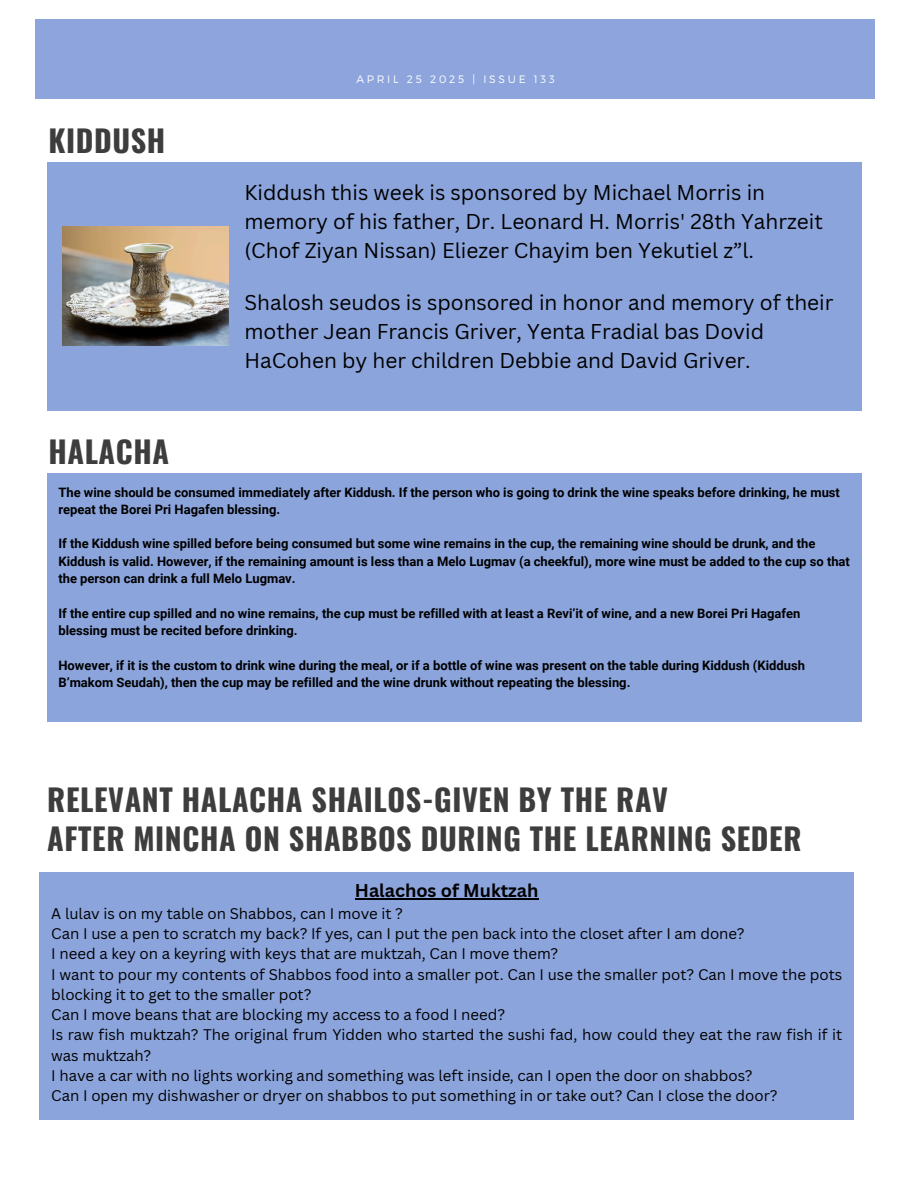
<style>
.page{position:relative;width:918px;height:1188px;background:#fff}
.page>*{position:absolute;margin:0;border:0;box-sizing:border-box;transform-origin:0 0}
.t1{font:700 30.15px/39.2px "Oswald";letter-spacing:.02em;color:#3d3d3d}
.t2{font:20.85px/29.1px "Canva Sans";color:#000}
.t3{font:700 18px "Canva Sans";color:#000}
.t4{font:15px/20.2px "Canva Sans";color:#000}
.t5{font:700 12.9px/17.2px "Roboto";color:#000}
.t6{font:300 10.8px "Montserrat";letter-spacing:.25em;color:#fff}
</style>
<div class="page">
<div style="left:35px;top:20px;width:840px;height:78px;background:#8da5dc"></div>
<div style="left:47px;top:163px;width:815px;height:247px;background:#8ba4dc"></div>
<div style="left:47px;top:474px;width:815px;height:247px;background:#8ba4dc"></div>
<img style="left:62px;top:227px;width:167px;height:119px">
<div style="left:39px;top:872px;width:815px;height:248px;background:#8ba4dc"></div>
<hr style="left:355px;top:899px;width:184px;height:1px;background:#000">
<p class="t1" style="left:48px;top:120px;width:118px">KIDDUSH</p>
<h1 class="t1" style="left:48px;top:431px;width:122px">HALACHA</h1>
<p class="t6" style="left:356px;top:72px;width:200px">APRIL 25 2025 | ISSUE 133</p>
<p class="t2" style="left:244px;top:177px;width:580px">Kiddush this week is sponsored by Michael Morris in memory of his father, Dr. Leonard H. Morris' 28th Yahrzeit (Chof Ziyan Nissan) Eliezer Chayim ben Yekutiel z”l.</p>
<h2 class="t2" style="left:244px;top:288px;width:591px">Shalosh seudos is sponsored in honor and memory of their mother Jean Francis Griver, Yenta Fradial bas Dovid<br>HaCohen by her children Debbie and David Griver.</h2>
<h2 class="t5" style="left:58px;top:484px;width:783px">The wine should be consumed immediately after Kiddush. If the person who is going to drink the wine speaks before drinking, he must repeat the Borei Pri Hagafen blessing.</h2>
<h1 class="t5" style="left:58px;top:535px;width:793px">If the Kiddush wine spilled before being consumed but some wine remains in the cup, the remaining wine should be drunk, and the<br>Kiddush is valid. However, if the remaining amount is less than a Melo Lugmav (a cheekful), more wine must be added to the cup so that the person can drink a full Melo Lugmav.</h1>
<p class="t5" style="left:58px;top:605px;width:743px">If the entire cup spilled and no wine remains, the cup must be refilled with at least a Revi’it of wine, and a new Borei Pri Hagafen blessing must be recited before drinking.</p>
<h4 class="t5" style="left:58px;top:657px;width:748px">However, if it is the custom to drink wine during the meal, or if a bottle of wine was present on the table during Kiddush (Kiddush<br>B’makom Seudah), then the cup may be refilled and the wine drunk without repeating the blessing.</h4>
<h4 class="t1" style="left:47px;top:779px;width:756px">RELEVANT HALACHA SHAILOS-GIVEN BY THE RAV<br>AFTER MINCHA ON SHABBOS DURING THE LEARNING SEDER</h4>
<h4 class="t3" style="left:355px;top:878px;width:185px">Halachos of Muktzah</h4>
<h4 class="t4" style="left:51px;top:903px;width:792px">A lulav is on my table on Shabbos, can I move it ?<br>Can I use a pen to scratch my back? If yes, can I put the pen back into the closet after I am done?<br>I need a key on a keyring with keys that are muktzah, Can I move them?<br>I want to pour my contents of Shabbos food into a smaller pot. Can I use the smaller pot? Can I move the pots blocking it to get to the smaller pot?<br>Can I move beans that are blocking my access to a food I need?<br>Is raw fish muktzah? The original frum Yidden who started the sushi fad, how could they eat the raw fish if it was muktzah?<br>I have a car with no lights working and something was left inside, can I open the door on shabbos?<br>Can I open my dishwasher or dryer on shabbos to put something in or take out? Can I close the door?</h4>
</div>
